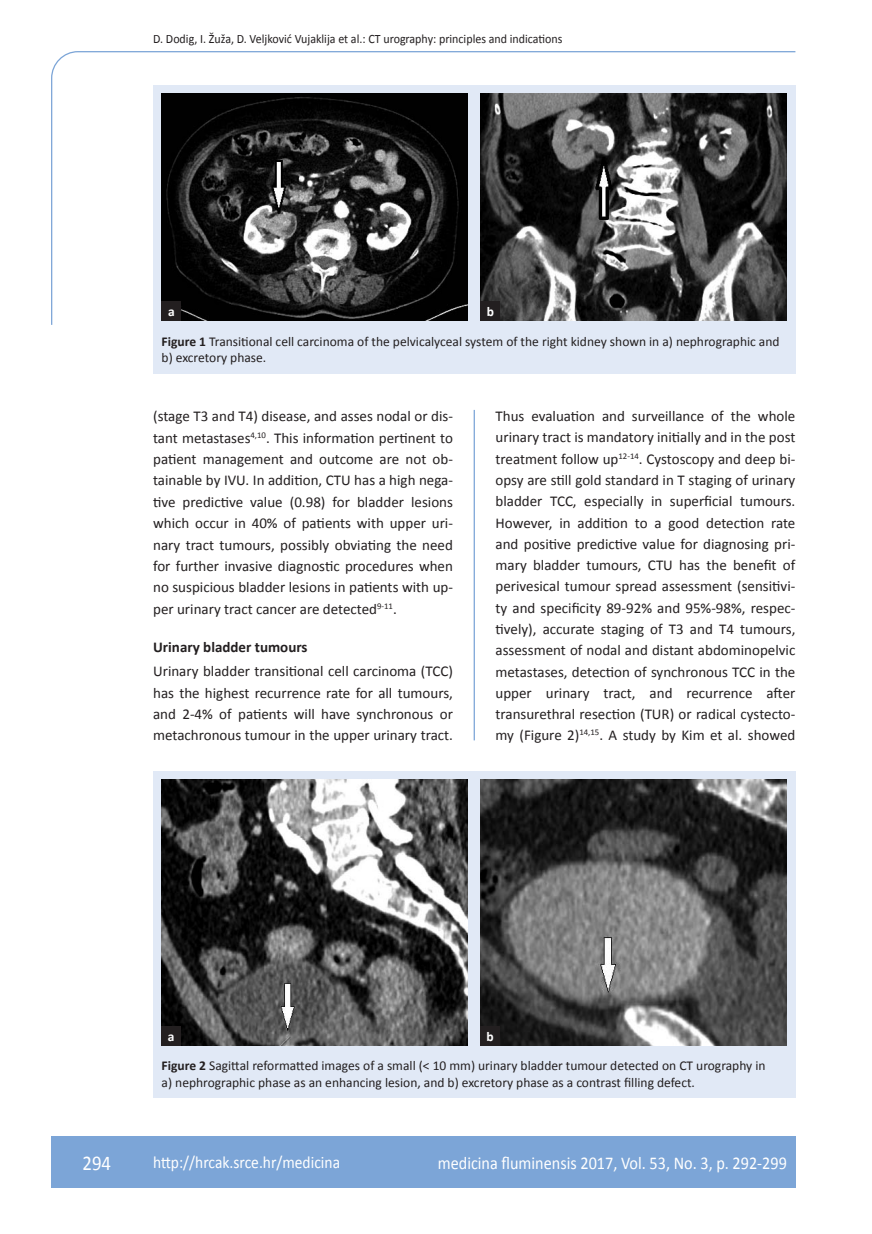
<style>
.page{position:relative;width:872px;height:1234px;background:#fff}
.page>*{position:absolute;margin:0;border:0;box-sizing:border-box;transform-origin:0 0}
.t1{font:21px "Calibri";color:#fff;scale:.9 1}
.t2{font:18px "Calibri";color:#fff;scale:.9 1}
.t3{font:17.25px "Calibri";color:#fff;scale:.9 1}
.t4{font:15px/21.3px "Calibri";color:#231f20;text-align:justify}
.t5{font:700 15px "Calibri";color:#231f20}
.t6{font:13.5px/16.5px "Calibri";color:#231f20}
.t7{font:700 13.5px "Calibri";color:#fff}
.t8{font:12.75px "Calibri";color:#231f20;scale:.94 1}
.s1{font-weight:700}
</style>
<div class="page">
<svg style="left:51px;top:51px;width:745px;height:275px"></svg>
<hr style="left:473px;top:410px;width:2px;height:330px;background:#7ca5d7">
<div style="left:51px;top:1135px;width:744px;height:51px;background:#7ca5d7"></div>
<div style="left:153px;top:85px;width:642px;height:288px;background:#e1e9f6"></div>
<img style="left:162px;top:94px;width:306px;height:226px">
<img style="left:480px;top:94px;width:307px;height:226px">
<div style="left:153px;top:770px;width:642px;height:327px;background:#e1e9f6"></div>
<img style="left:162px;top:779px;width:306px;height:266px">
<img style="left:480px;top:779px;width:307px;height:266px">
<div style="left:162px;top:301px;width:19px;height:19px;background:#231f20"></div>
<div style="left:481px;top:301px;width:19px;height:19px;background:#231f20"></div>
<div style="left:162px;top:1025px;width:19px;height:20px;background:#231f20"></div>
<div style="left:480px;top:1025px;width:20px;height:20px;background:#231f20"></div>
<p class="t8" style="left:153px;top:30px;width:437px">D. Dodig, I. Žuža, D. Veljković Vujaklija et al.: CT urography: principles and indications</p>
<p class="t7" style="left:168px;top:303px;width:8px">a</p>
<p class="t7" style="left:487px;top:303px;width:9px">b</p>
<p class="t6" style="left:162px;top:332px;width:619px"><span class="s1">Figure 1</span> Transitional cell carcinoma of the pelvicalyceal system of the right kidney shown in a) nephrographic and b) excretory phase.</p>
<p class="t4" style="left:153px;top:405px;width:301px">(stage T3 and T4) disease, and asses nodal or dis&shy;tant metastases<sup>4,10</sup>. This information pertinent to patient management and outcome are not ob&shy;tainable by IVU. In addition, CTU has a high nega&shy;tive predictive value (0.98) for bladder lesions which occur in 40% of patients with upper uri&shy;nary tract tumours, possibly obviating the need for further invasive diagnostic procedures when no suspicious bladder lesions in patients with up&shy;per urinary tract cancer are detected<sup>9-11</sup>.</p>
<p class="t5" style="left:153px;top:637px;width:156px">Urinary bladder tumours</p>
<p class="t4" style="left:153px;top:659px;width:301px">Urinary bladder transitional cell carcinoma (TCC) has the highest recurrence rate for all tumours, and 2-4% of patients will have synchronous or metachronous tumour in the upper urinary tract.</p>
<p class="t4" style="left:495px;top:405px;width:301px">Thus evaluation and surveillance of the whole urinary tract is mandatory initially and in the post treatment follow up<sup>12-14</sup>. Cystoscopy and deep bi&shy;opsy are still gold standard in T staging of urinary bladder TCC, especially in superficial tumours.<br>However, in addition to a good detection rate and positive predictive value for diagnosing pri&shy;mary bladder tumours, CTU has the benefit of perivesical tumour spread assessment (sensitivi&shy;ty and specificity 89-92% and 95%-98%, respec&shy;tively), accurate staging of T3 and T4 tumours, assessment of nodal and distant abdominopelvic metastases, detection of synchronous TCC in the upper urinary tract, and recurrence after transurethral resection (TUR) or radical cystecto&shy;my (Figure 2)<sup>14,15</sup>. A study by Kim et al. showed</p>
<p class="t7" style="left:168px;top:1027px;width:8px">a</p>
<p class="t7" style="left:486px;top:1027px;width:9px">b</p>
<p class="t6" style="left:162px;top:1056px;width:605px"><span class="s1">Figure 2</span> Sagittal reformatted images of a small (&lt; 10 mm) urinary bladder tumour detected on CT urography in a) nephrographic phase as an enhancing lesion, and b) excretory phase as a contrast filling defect.</p>
<h1 class="t1" style="left:82px;top:1149px;width:33px">294</h1>
<p class="t3" style="left:153px;top:1150px;width:209px">http://hrcak.srce.hr/medicina</p>
<p class="t2" style="left:438px;top:1151px;width:389px">medicina fluminensis 2017, Vol. 53, No. 3, p. 292-299</p>
</div>
